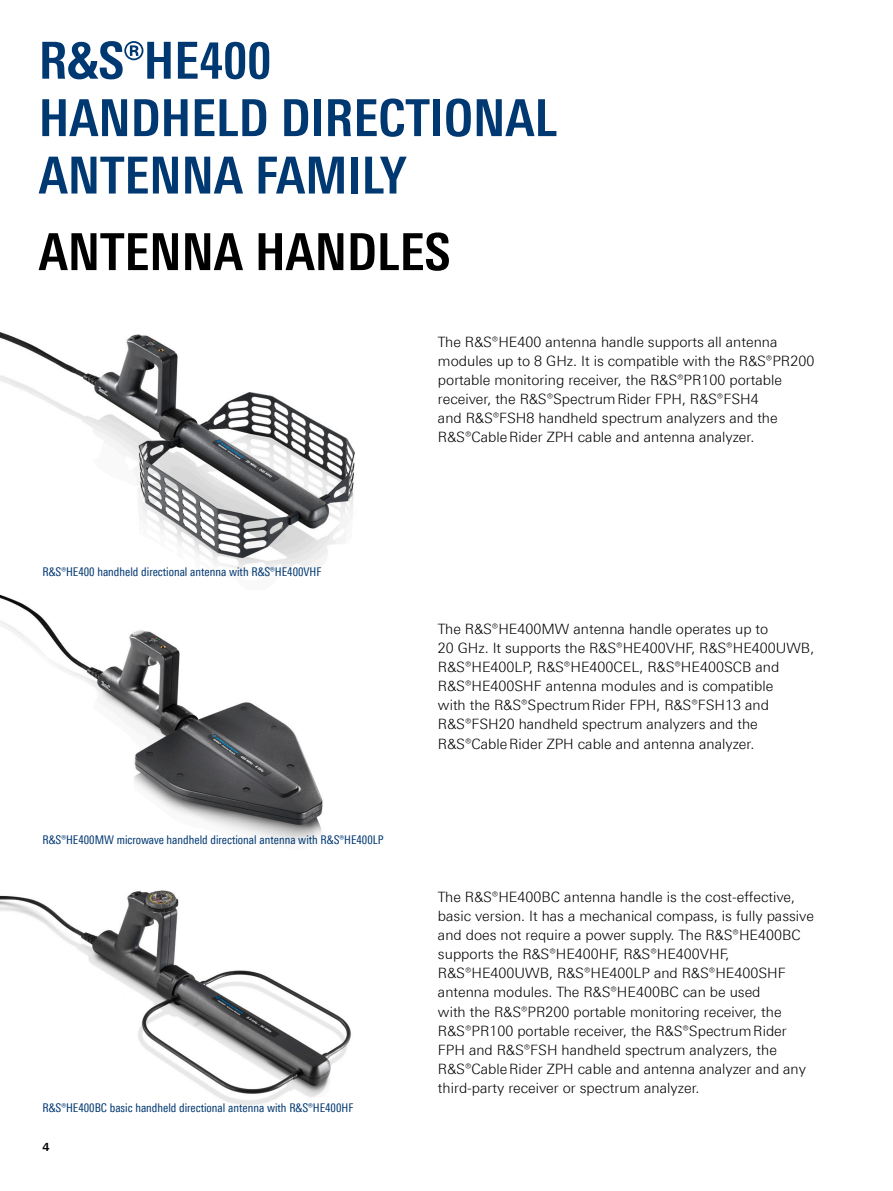
<style>
.page{position:relative;width:893px;height:1191px;background:#fff}
.page>*{position:absolute;margin:0;border:0;box-sizing:border-box;transform-origin:0 0}
.Seiten_Headline_34Pt{font:700 51px/57.4px "Linotype Univers 620 Cn";color:#003872}
.Seiten_Headline_34Pt-2{font:700 51px "Linotype Univers 620 Cn";color:#000}
.Haupttext{font:300 14.25px/19.2px "Linotype Univers 330";color:#000}
.Bildunterschrift{font:12px "Linotype Univers 420 Cn";color:#003872}
.t1{font:700 11.25px "Linotype Univers 630";color:#000}
</style>
<div class="page">
<img style="left:0;top:332px;width:355px;height:243px">
<img style="left:0;top:594px;width:323px;height:249px">
<img style="left:0;top:890px;width:351px;height:215px">
<p class="Seiten_Headline_34Pt" style="left:39px;top:31px;width:520px">R&amp;S®HE400<br>HANDHELD DIRECTIONAL<br>ANTENNA FAMILY</p>
<p class="Seiten_Headline_34Pt-2" style="left:39px;top:222px;width:413px">ANTENNA HANDLES</p>
<p class="Bildunterschrift" style="left:43px;top:565px;width:280px">R&amp;S®HE400 handheld directional antenna with R&amp;S®HE400VHF</p>
<p class="Bildunterschrift" style="left:43px;top:833px;width:343px">R&amp;S®HE400MW microwave handheld directional antenna with R&amp;S®HE400LP</p>
<p class="Bildunterschrift" style="left:43px;top:1101px;width:312px">R&amp;S®HE400BC basic handheld directional antenna with R&amp;S®HE400HF</p>
<p class="t1" style="left:43px;top:1139px;width:9px">4</p>
<p class="Haupttext" style="left:438px;top:332px;width:378px">The R&amp;S®HE400 antenna handle supports all antenna modules up to 8 GHz. It is compatible with the R&amp;S®PR200 portable monitoring receiver, the R&amp;S®PR100 portable receiver, the R&amp;S®SpectrumRider FPH, R&amp;S®FSH4<br>and R&amp;S®FSH8 handheld spectrum analyzers and the R&amp;S®CableRider ZPH cable and antenna analyzer.</p>
<p class="Haupttext" style="left:438px;top:619px;width:378px">The R&amp;S®HE400MW antenna handle operates up to<br>20 GHz. It supports the R&amp;S®HE400VHF, R&amp;S®HE400UWB, R&amp;S®HE400LP, R&amp;S®HE400CEL, R&amp;S®HE400SCB and R&amp;S®HE400SHF antenna modules and is compatible<br>with the R&amp;S®SpectrumRider FPH, R&amp;S®FSH13 and R&amp;S®FSH20 handheld spectrum analyzers and the R&amp;S®CableRider ZPH cable and antenna analyzer.</p>
<p class="Haupttext" style="left:438px;top:887px;width:377px">The R&amp;S®HE400BC antenna handle is the cost-effective, basic version. It has a mechanical compass, is fully passive and does not require a power supply. The R&amp;S®HE400BC supports the R&amp;S®HE400HF, R&amp;S®HE400VHF, R&amp;S®HE400UWB, R&amp;S®HE400LP and R&amp;S®HE400SHF antenna modules. The R&amp;S®HE400BC can be used<br>with the R&amp;S®PR200 portable monitoring receiver, the R&amp;S®PR100 portable receiver, the R&amp;S®SpectrumRider FPH and R&amp;S®FSH handheld spectrum analyzers, the R&amp;S®CableRider ZPH cable and antenna analyzer and any third-party receiver or spectrum analyzer.</p>
</div>
